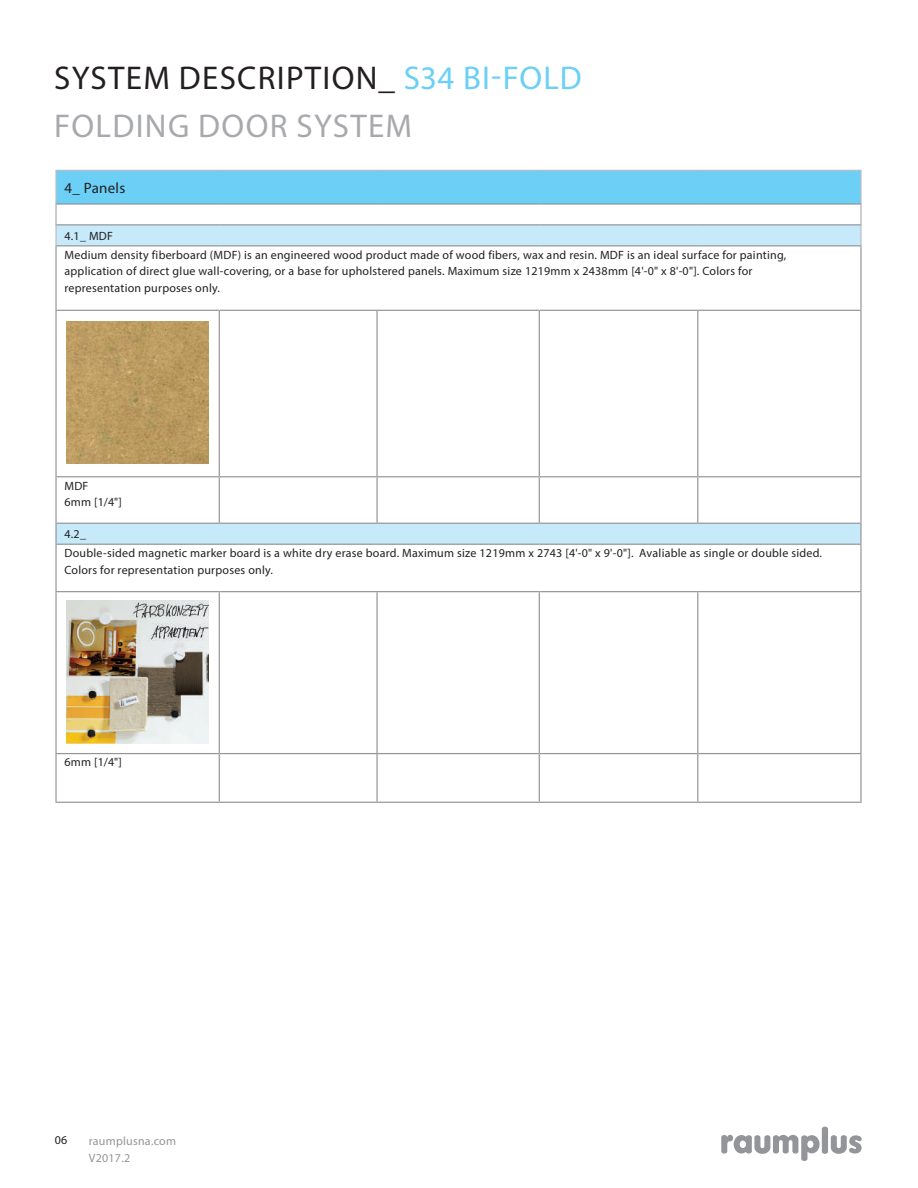
<style>
.page{position:relative;width:918px;height:1188px;background:#fff}
.page>*{position:absolute;margin:0;border:0;box-sizing:border-box;transform-origin:0 0}
.t1{font:33px/48px "Myriad Pro";letter-spacing:.04em;color:#231f20}
.t2{font:15px "Myriad Pro";letter-spacing:.02em;color:#231f20}
.t3{font:12px/18.8px "Myriad Pro";letter-spacing:.02em;color:#231f20}
.t4{font:12px/17px "Myriad Pro";letter-spacing:.02em;color:#939598}
.s1{color:#6bcff6}
.s2{color:#a8a9ad}
</style>
<div class="page">
<svg style="left:721px;top:1127px;width:141px;height:34px"></svg>
<div style="left:56px;top:170px;width:805px;height:34px;background:#6bcff6"></div>
<svg style="left:57px;top:225px;width:803px;height:319px"></svg>
<hr style="left:860px;top:246px;width:2px;height:64px;background:#939598">
<hr style="left:377px;top:310px;width:162px;height:1px;background:#939598">
<hr style="left:539px;top:310px;width:159px;height:1px;background:#939598">
<hr style="left:377px;top:476px;width:162px;height:1px;background:#939598">
<hr style="left:539px;top:476px;width:159px;height:1px;background:#939598">
<hr style="left:377px;top:753px;width:162px;height:1px;background:#939598">
<hr style="left:539px;top:753px;width:159px;height:1px;background:#939598">
<hr style="left:55px;top:246px;width:2px;height:64px;background:#939598">
<hr style="left:539px;top:311px;width:1px;height:165px;background:#939598">
<hr style="left:539px;top:477px;width:1px;height:46px;background:#939598">
<hr style="left:860px;top:477px;width:2px;height:46px;background:#939598">
<hr style="left:539px;top:592px;width:1px;height:161px;background:#939598">
<hr style="left:539px;top:754px;width:1px;height:48px;background:#939598">
<hr style="left:860px;top:754px;width:2px;height:48px;background:#939598">
<hr style="left:55px;top:224px;width:164px;height:1px;background:#939598">
<hr style="left:219px;top:224px;width:158px;height:1px;background:#939598">
<hr style="left:377px;top:224px;width:162px;height:1px;background:#939598">
<hr style="left:539px;top:224px;width:159px;height:1px;background:#939598">
<hr style="left:698px;top:224px;width:164px;height:1px;background:#939598">
<hr style="left:55px;top:170px;width:164px;height:1px;background:#bcbdc0">
<hr style="left:55px;top:171px;width:2px;height:32px;background:#bcbdc0">
<hr style="left:219px;top:170px;width:158px;height:1px;background:#bcbdc0">
<hr style="left:377px;top:170px;width:162px;height:1px;background:#bcbdc0">
<hr style="left:539px;top:170px;width:159px;height:1px;background:#bcbdc0">
<hr style="left:698px;top:170px;width:164px;height:1px;background:#bcbdc0">
<hr style="left:860px;top:171px;width:2px;height:32px;background:#bcbdc0">
<hr style="left:55px;top:203px;width:164px;height:2px;background:#939598">
<hr style="left:219px;top:203px;width:158px;height:2px;background:#939598">
<hr style="left:377px;top:203px;width:162px;height:2px;background:#939598">
<hr style="left:539px;top:203px;width:159px;height:2px;background:#939598">
<hr style="left:698px;top:203px;width:164px;height:2px;background:#939598">
<svg style="left:55px;top:205px;width:2px;height:19px"></svg>
<svg style="left:860px;top:205px;width:2px;height:19px"></svg>
<hr style="left:55px;top:225px;width:2px;height:20px;background:#bcbdc0">
<hr style="left:860px;top:225px;width:2px;height:20px;background:#bcbdc0">
<hr style="left:55px;top:245px;width:164px;height:1px;background:#939598">
<hr style="left:219px;top:245px;width:158px;height:1px;background:#939598">
<hr style="left:377px;top:245px;width:162px;height:1px;background:#939598">
<hr style="left:539px;top:245px;width:159px;height:1px;background:#939598">
<hr style="left:698px;top:245px;width:164px;height:1px;background:#939598">
<hr style="left:55px;top:310px;width:164px;height:1px;background:#939598">
<hr style="left:55px;top:311px;width:2px;height:165px;background:#939598">
<hr style="left:55px;top:592px;width:2px;height:161px;background:#939598">
<hr style="left:55px;top:476px;width:164px;height:1px;background:#939598">
<hr style="left:55px;top:477px;width:2px;height:46px;background:#939598">
<hr style="left:55px;top:753px;width:164px;height:1px;background:#939598">
<hr style="left:55px;top:754px;width:2px;height:48px;background:#939598">
<hr style="left:219px;top:310px;width:158px;height:1px;background:#939598">
<hr style="left:219px;top:311px;width:1px;height:165px;background:#939598">
<hr style="left:376px;top:311px;width:2px;height:165px;background:#939598">
<hr style="left:219px;top:592px;width:1px;height:161px;background:#939598">
<hr style="left:376px;top:592px;width:2px;height:161px;background:#939598">
<hr style="left:219px;top:476px;width:158px;height:1px;background:#939598">
<hr style="left:219px;top:477px;width:1px;height:46px;background:#939598">
<hr style="left:376px;top:477px;width:2px;height:46px;background:#939598">
<hr style="left:219px;top:753px;width:158px;height:1px;background:#939598">
<hr style="left:219px;top:754px;width:1px;height:48px;background:#939598">
<hr style="left:376px;top:754px;width:2px;height:48px;background:#939598">
<hr style="left:697px;top:477px;width:1px;height:46px;background:#939598">
<hr style="left:697px;top:754px;width:1px;height:48px;background:#939598">
<hr style="left:698px;top:310px;width:164px;height:1px;background:#939598">
<hr style="left:697px;top:311px;width:1px;height:165px;background:#939598">
<hr style="left:860px;top:311px;width:2px;height:165px;background:#939598">
<hr style="left:698px;top:476px;width:164px;height:1px;background:#939598">
<hr style="left:697px;top:592px;width:1px;height:161px;background:#939598">
<hr style="left:860px;top:592px;width:2px;height:161px;background:#939598">
<hr style="left:698px;top:753px;width:164px;height:1px;background:#939598">
<hr style="left:55px;top:545px;width:2px;height:46px;background:#939598">
<hr style="left:860px;top:545px;width:2px;height:46px;background:#939598">
<hr style="left:55px;top:591px;width:164px;height:1px;background:#939598">
<hr style="left:219px;top:591px;width:158px;height:1px;background:#939598">
<hr style="left:377px;top:591px;width:162px;height:1px;background:#939598">
<hr style="left:539px;top:591px;width:159px;height:1px;background:#939598">
<hr style="left:698px;top:591px;width:164px;height:1px;background:#939598">
<hr style="left:55px;top:523px;width:164px;height:1px;background:#939598">
<hr style="left:55px;top:524px;width:2px;height:20px;background:#939598">
<hr style="left:219px;top:523px;width:158px;height:1px;background:#939598">
<hr style="left:377px;top:523px;width:162px;height:1px;background:#939598">
<hr style="left:539px;top:523px;width:159px;height:1px;background:#939598">
<hr style="left:698px;top:523px;width:164px;height:1px;background:#939598">
<hr style="left:860px;top:524px;width:2px;height:20px;background:#939598">
<hr style="left:55px;top:544px;width:164px;height:1px;background:#939598">
<hr style="left:219px;top:544px;width:158px;height:1px;background:#939598">
<hr style="left:377px;top:544px;width:162px;height:1px;background:#939598">
<hr style="left:539px;top:544px;width:159px;height:1px;background:#939598">
<hr style="left:698px;top:544px;width:164px;height:1px;background:#939598">
<hr style="left:55px;top:802px;width:164px;height:1px;background:#939598">
<hr style="left:219px;top:802px;width:158px;height:1px;background:#939598">
<hr style="left:377px;top:802px;width:162px;height:1px;background:#939598">
<hr style="left:539px;top:802px;width:159px;height:1px;background:#939598">
<hr style="left:698px;top:802px;width:164px;height:1px;background:#939598">
<img style="left:66px;top:321px;width:143px;height:143px">
<img style="left:66px;top:601px;width:143px;height:143px">
<h1 class="t1" style="left:54px;top:54px;width:529px">SYSTEM DESCRIPTION_ <span class="s1">S34 BI-FOLD<br></span><span class="s2">FOLDING DOOR SYSTEM</span></h1>
<p class="t2" style="left:65px;top:179px;width:62px">4_ Panels</p>
<p class="t3" style="left:65px;top:226px;width:723px">4.1_ MDF<br>Medium density fiberboard (MDF) is an engineered wood product made of wood fibers, wax and resin. MDF is an ideal surface for painting,</p>
<p class="t3" style="left:65px;top:263px;width:690px;line-height:16.5px">application of direct glue wall-covering, or a base for upholstered panels. Maximum size 1219mm x 2438mm [4'-0" x 8'-0"]. Colors for representation purposes only.</p>
<p class="t3" style="left:65px;top:477px;width:59px;line-height:16.5px">MDF<br>6mm [1/4"]</p>
<p class="t3" style="left:65px;top:525px;width:759px">4.2_<br>Double-sided magnetic marker board is a white dry erase board. Maximum size 1219mm x 2743 [4'-0" x 9'-0"]. Avaliable as single or double sided.</p>
<p class="t3" style="left:65px;top:560px;width:210px">Colors for representation purposes only.</p>
<p class="t3" style="left:65px;top:753px;width:59px">6mm [1/4"]</p>
<p class="t3" style="left:55px;top:1130px;width:14px">06</p>
<p class="t4" style="left:89px;top:1132px;width:89px">raumplusna.com<br>V2017.2</p>
</div>
